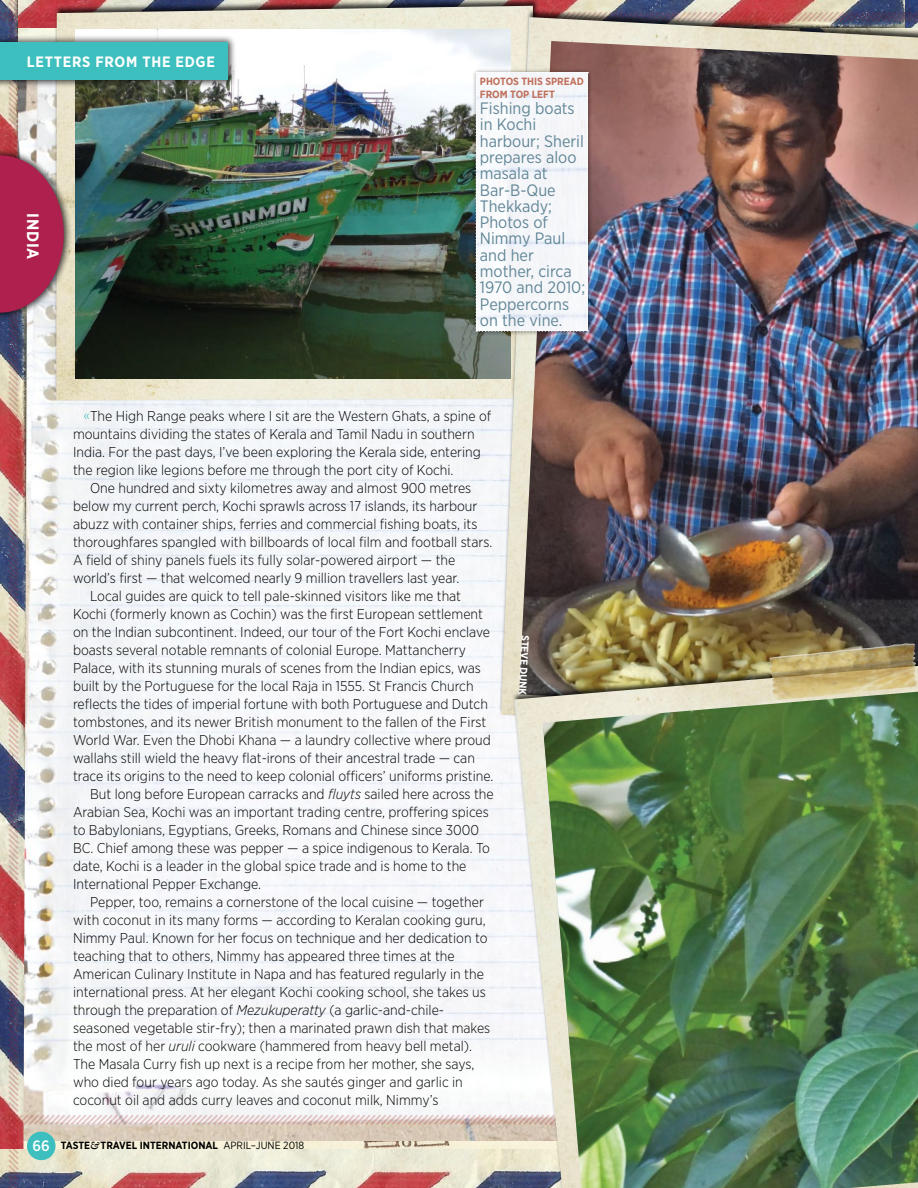
<style>
.page{position:relative;width:918px;height:1188px;background:#fff}
.page>*{position:absolute;margin:0;border:0;box-sizing:border-box;transform-origin:0 0}
.t1{font:16.5px/16.4px "Gotham Narrow";color:#618797}
.t2{font:700 16.5px "Gotham Narrow";color:#fff}
.t3{font:700 15px "Gotham Narrow";letter-spacing:.05em;color:#fff}
.t4{font:300 14.25px "Gotham Narrow";color:#000}
.t5{font:700 10.5px "Gotham Narrow";color:#000}
.t6{font:700 10.5px/13.4px "Gotham Narrow";color:#c0705c}
.t7{font:700 10.5px "Gotham Narrow";color:#fff}
.s1{font-style:italic}
.s2{font-weight:500;font-size:15px;color:#fff}
.s3{font-family:"Adobe Caslon Pro";font-style:italic}
.s4{font-weight:400}
</style>
<div class="page">
<img style="left:0;top:0;width:918px;height:1188px">
<p class="t3" style="left:27px;top:52px;width:190px">LETTERS FROM THE EDGE</p>
<p class="t2" style="left:43px;top:213px;width:48px;rotate:90deg">INDIA</p>
<p class="t6" style="left:480px;top:74px;width:21px">PHOTOS</p>
<p class="t6" style="left:480px;top:74px;width:104px;text-indent:42px">THIS SPREAD<br>FROM TOP LEFT</p>
<p class="t1" style="left:480px;top:100px;width:107px">Fishing boats in Kochi harbour; Sheril prepares aloo masala at<br>Bar-B-Que<br>Thekkady;<br>Photos of<br>Nimmy Paul and her mother, circa<br>1970 and 2010;<br>Peppercorns on the vine.</p>
<p class="t4" style="left:90px;top:407px;width:403px">The High Range peaks where I sit are the Western Ghats, a spine of</p>
<p class="t4" style="left:73px;top:425px;width:403px">mountains dividing the states of Kerala and Tamil Nadu in southern</p>
<p class="t4" style="left:73px;top:443px;width:409px">India. For the past days, I’ve been exploring the Kerala side, entering</p>
<p class="t4" style="left:73px;top:461px;width:382px">the region like legions before me through the port city of Kochi.</p>
<p class="t4" style="left:90px;top:479px;width:383px">One hundred and sixty kilometres away and almost 900 metres</p>
<p class="t4" style="left:73px;top:497px;width:406px">below my current perch, Kochi sprawls across 17 islands, its harbour</p>
<p class="t4" style="left:73px;top:515px;width:406px">abuzz with container ships, ferries and commercial fishing boats, its</p>
<p class="t4" style="left:73px;top:533px;width:421px">thoroughfares spangled with billboards of local film and football stars.</p>
<p class="t4" style="left:73px;top:551px;width:384px">A field of shiny panels fuels its fully solar-powered airport — the</p>
<p class="t4" style="left:73px;top:569px;width:388px">world’s first — that welcomed nearly 9 million travellers last year.</p>
<p class="t4" style="left:90px;top:587px;width:373px">Local guides are quick to tell pale-skinned visitors like me that</p>
<p class="t4" style="left:73px;top:605px;width:411px">Kochi (formerly known as Cochin) was the first European settlement</p>
<p class="t4" style="left:73px;top:623px;width:419px">on the Indian subcontinent. Indeed, our tour of the Fort Kochi enclave</p>
<p class="t4" style="left:73px;top:641px;width:394px">boasts several notable remnants of colonial Europe. Mattancherry</p>
<p class="t4" style="left:73px;top:659px;width:409px">Palace, with its stunning murals of scenes from the Indian epics, was</p>
<p class="t4" style="left:73px;top:677px;width:402px">built by the Portuguese for the local Raja in 1555. St Francis Church</p>
<p class="t4" style="left:73px;top:695px;width:416px">reflects the tides of imperial fortune with both Portuguese and Dutch</p>
<p class="t4" style="left:73px;top:713px;width:415px">tombstones, and its newer British monument to the fallen of the First</p>
<p class="t4" style="left:73px;top:731px;width:419px">World War. Even the Dhobi Khana — a laundry collective where proud</p>
<p class="t4" style="left:73px;top:749px;width:403px">wallahs still wield the heavy flat-irons of their ancestral trade — can</p>
<p class="t4" style="left:73px;top:767px;width:422px">trace its origins to the need to keep colonial officers’ uniforms pristine.</p>
<p class="t4" style="left:90px;top:785px;width:405px">But long before European carracks and <span class="s1">fluyts</span> sailed here across the</p>
<p class="t4" style="left:73px;top:803px;width:417px">Arabian Sea, Kochi was an important trading centre, proffering spices</p>
<p class="t4" style="left:73px;top:821px;width:408px">to Babylonians, Egyptians, Greeks, Romans and Chinese since 3000</p>
<p class="t4" style="left:73px;top:839px;width:419px">BC. Chief among these was pepper — a spice indigenous to Kerala. To</p>
<p class="t4" style="left:73px;top:857px;width:395px">date, Kochi is a leader in the global spice trade and is home to the</p>
<p class="t4" style="left:73px;top:875px;width:190px">International Pepper Exchange.</p>
<p class="t4" style="left:90px;top:893px;width:395px">Pepper, too, remains a cornerstone of the local cuisine — together</p>
<p class="t4" style="left:73px;top:911px;width:414px">with coconut in its many forms — according to Keralan cooking guru,</p>
<p class="t4" style="left:73px;top:929px;width:416px">Nimmy Paul. Known for her focus on technique and her dedication to</p>
<p class="t4" style="left:73px;top:947px;width:383px">teaching that to others, Nimmy has appeared three times at the</p>
<p class="t4" style="left:73px;top:965px;width:412px">American Culinary Institute in Napa and has featured regularly in the</p>
<p class="t4" style="left:73px;top:983px;width:414px">international press. At her elegant Kochi cooking school, she takes us</p>
<p class="t4" style="left:73px;top:1001px;width:373px">through the preparation of <span class="s1">Mezukuperatty</span> (a garlic-and-chile-</p>
<p class="t4" style="left:73px;top:1019px;width:419px">seasoned vegetable stir-fry); then a marinated prawn dish that makes</p>
<p class="t4" style="left:73px;top:1037px;width:401px">the most of her <span class="s1">uruli</span> cookware (hammered from heavy bell metal).</p>
<p class="t4" style="left:73px;top:1055px;width:403px">The Masala Curry fish up next is a recipe from her mother, she says,</p>
<p class="t4" style="left:73px;top:1073px;width:391px">who died four years ago today. As she sautés ginger and garlic in</p>
<p class="t4" style="left:73px;top:1091px;width:367px">coconut oil and adds curry leaves and coconut milk, Nimmy’s</p>
<p class="t5" style="left:33px;top:1139px;width:273px"><span class="s2">66</span> TASTE<span class="s3">&amp;</span> TRAVEL INTERNATIONAL <span class="s4">april–june 2018</span></p>
<p class="t7" style="left:532px;top:635px;width:54px;rotate:93deg">ST EVE DUNK</p>
</div>
